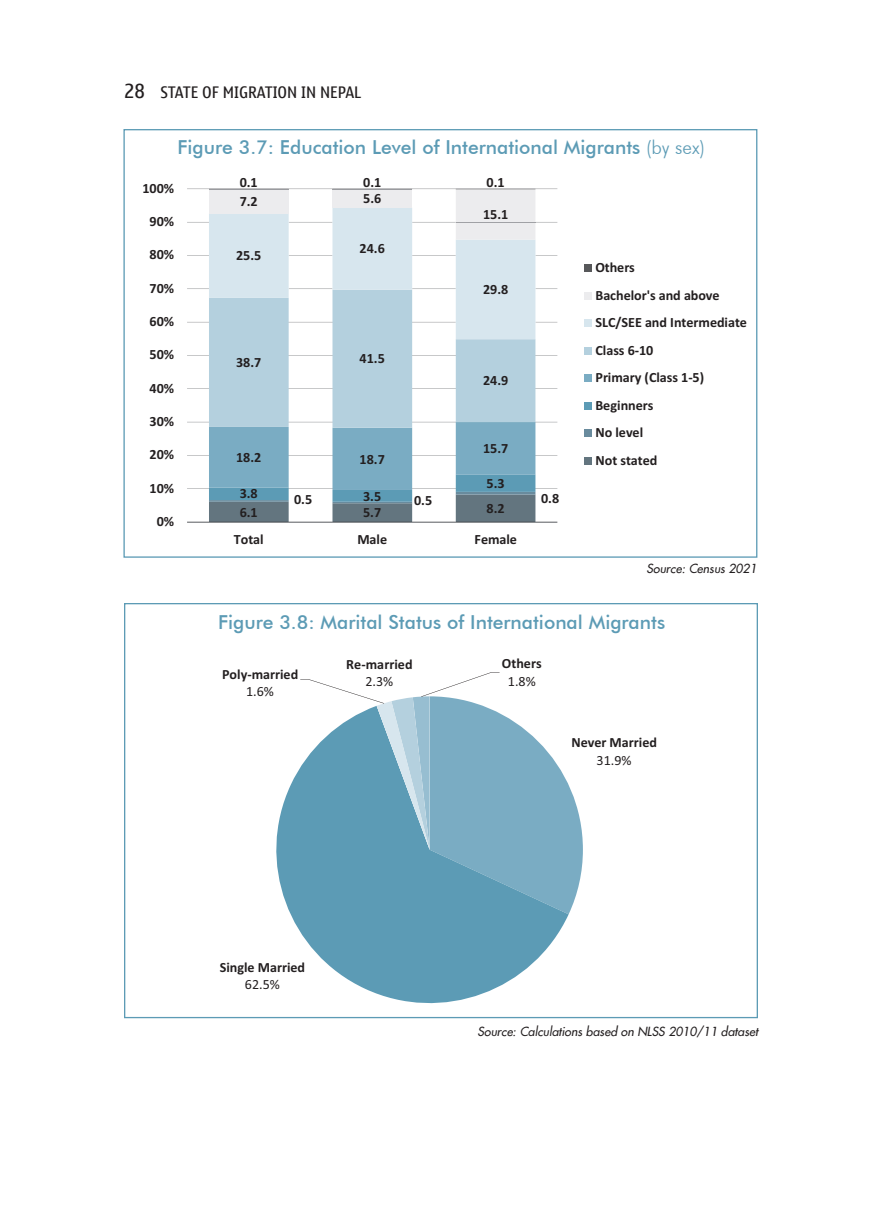
<style>
.page{position:relative;width:882px;height:1206px;background:#fff}
.page>*{position:absolute;margin:0;border:0;box-sizing:border-box;transform-origin:0 0}
._1_Figures_head___Ta{font:500 19.25px "Futura BT";color:#5c9bb5}
.t1{font:15.75px "Nokia Standard Multiscript";color:#231f20}
.t2{font:700 14.17px/27.5px "Calibri";color:#231f20}
.t3{font:700 14px/17.2px "Calibri";color:#231f20;text-align:center}
._1_source{font:italic 12.25px "Futura 2";color:#231f20}
.s1{font-size:19.25px}
.s2{font-weight:300}
.s3{font-weight:400}
</style>
<div class="page">
<svg style="left:276px;top:768px;width:293px;height:236px;fill:#5c9bb5"></svg>
<svg style="left:300px;top:672px;width:283px;height:242px"></svg>
<svg style="left:187px;top:189px;width:370px;height:233px"></svg>
<svg style="left:209px;top:339px;width:326px;height:83px;fill:#b4d0de"></svg>
<svg style="left:209px;top:208px;width:326px;height:131px;fill:#d7e6ee"></svg>
<div style="left:456px;top:190px;width:79px;height:50px;background:#ececee"></div>
<hr style="left:456px;top:222px;width:79px;height:1px;background:#a0a1a5">
<div style="left:209px;top:190px;width:80px;height:23px;background:#ececee"></div>
<svg style="left:332px;top:190px;width:80px;height:18px"></svg>
<hr style="left:456px;top:189px;width:79px;height:1px;background:#57585a">
<hr style="left:332px;top:189px;width:80px;height:1px;background:#57585a">
<hr style="left:209px;top:189px;width:80px;height:1px;background:#57585a">
<svg style="left:187px;top:422px;width:370px;height:101px"></svg>
<hr style="left:456px;top:521px;width:79px;height:1px;background:#4a4e53">
<hr style="left:332px;top:521px;width:80px;height:1px;background:#4a4e53">
<hr style="left:209px;top:521px;width:80px;height:1px;background:#4a4e53">
<div style="left:585px;top:264px;width:7px;height:8px;background:#57585a"></div>
<div style="left:585px;top:292px;width:7px;height:7px;background:#ececee"></div>
<div style="left:585px;top:319px;width:7px;height:8px;background:#d7e6ee"></div>
<div style="left:585px;top:347px;width:7px;height:7px;background:#b4d0de"></div>
<div style="left:585px;top:374px;width:7px;height:8px;background:#7aacc3"></div>
<div style="left:585px;top:402px;width:7px;height:7px;background:#5c9bb5"></div>
<div style="left:585px;top:429px;width:7px;height:8px;background:#698b9d"></div>
<div style="left:585px;top:457px;width:7px;height:7px;background:#63757f"></div>
<p class="t1" style="left:124px;top:83px;width:239px"><span class="s1">28</span> STATE OF MIGRATION IN NEPAL</p>
<p class="_1_Figures_head___Ta" style="left:177px;top:136px;width:529px">Figure 3.7: Education Level of International Migrants <span class="s2">(by sex)</span></p>
<p class="t2" style="left:142px;top:174px;width:33px">100%</p>
<p class="t2" style="left:150px;top:207px;width:26px">90%</p>
<p class="t2" style="left:150px;top:241px;width:26px">80%</p>
<p class="t2" style="left:150px;top:274px;width:26px">70%</p>
<p class="t2" style="left:150px;top:307px;width:26px">60%</p>
<p class="t2" style="left:150px;top:341px;width:26px">50%</p>
<p class="t2" style="left:150px;top:374px;width:26px">40%</p>
<p class="t2" style="left:150px;top:407px;width:26px">30%</p>
<p class="t2" style="left:150px;top:441px;width:26px">20%</p>
<p class="t2" style="left:150px;top:474px;width:26px">10%</p>
<p class="t2" style="left:157px;top:507px;width:19px">0%</p>
<p class="t2" style="left:240px;top:168px;width:20px">0.1</p>
<p class="t2" style="left:363px;top:168px;width:20px">0.1</p>
<p class="t2" style="left:487px;top:168px;width:20px">0.1</p>
<p class="t2" style="left:240px;top:187px;width:20px">7.2</p>
<p class="t2" style="left:363px;top:184px;width:20px">5.6</p>
<p class="t2" style="left:236px;top:241px;width:27px">25.5</p>
<p class="t2" style="left:360px;top:235px;width:27px">24.6</p>
<p class="t2" style="left:236px;top:348px;width:27px">38.7</p>
<p class="t2" style="left:360px;top:345px;width:27px">41.5</p>
<p class="t2" style="left:236px;top:443px;width:27px">18.2</p>
<p class="t2" style="left:360px;top:445px;width:27px">18.7</p>
<p class="t2" style="left:483px;top:200px;width:27px">15.1</p>
<p class="t2" style="left:483px;top:275px;width:27px">29.8</p>
<p class="t2" style="left:483px;top:367px;width:27px">24.9</p>
<p class="t2" style="left:483px;top:434px;width:27px">15.7</p>
<p class="t2" style="left:487px;top:469px;width:20px">5.3</p>
<p class="t2" style="left:240px;top:480px;width:20px">3.8</p>
<p class="t2" style="left:363px;top:482px;width:20px">3.5</p>
<p class="t2" style="left:294px;top:485px;width:20px">0.5</p>
<p class="t2" style="left:414px;top:487px;width:20px">0.5</p>
<p class="t2" style="left:541px;top:484px;width:20px">0.8</p>
<p class="t2" style="left:240px;top:498px;width:20px">6.1</p>
<p class="t2" style="left:363px;top:499px;width:20px">5.7</p>
<p class="t2" style="left:487px;top:494px;width:20px">8.2</p>
<p class="t2" style="left:234px;top:526px;width:31px">Total</p>
<p class="t2" style="left:357px;top:526px;width:31px">Male</p>
<p class="t2" style="left:475px;top:526px;width:44px">Female</p>
<p class="t2" style="left:595px;top:253px;width:153px">Others<br>Bachelor's and above<br>SLC/SEE and Intermediate<br>Class 6-10<br>Primary (Class 1-5)<br>Beginners<br>No level<br>Not stated</p>
<p class="_1_source" style="left:647px;top:560px;width:112px">Source: Census 2021</p>
<p class="_1_Figures_head___Ta" style="left:218px;top:610px;width:449px">Figure 3.8: Marital Status of International Migrants</p>
<p class="t3" style="left:222px;top:665px;width:78px">Poly-married<br><span class="s3">1.6%</span></p>
<p class="t3" style="left:346px;top:656px;width:68px">Re-married<br><span class="s3">2.3%</span></p>
<p class="t3" style="left:502px;top:655px;width:41px">Others<br><span class="s3">1.8%</span></p>
<p class="t3" style="left:571px;top:734px;width:87px">Never Married<br><span class="s3">31.9%</span></p>
<p class="t3" style="left:220px;top:958px;width:87px">Single Married<br><span class="s3">62.5%</span></p>
<p class="_1_source" style="left:477px;top:1023px;width:282px">Source: Calculations based on NLSS 2010/11 dataset</p>
</div>
